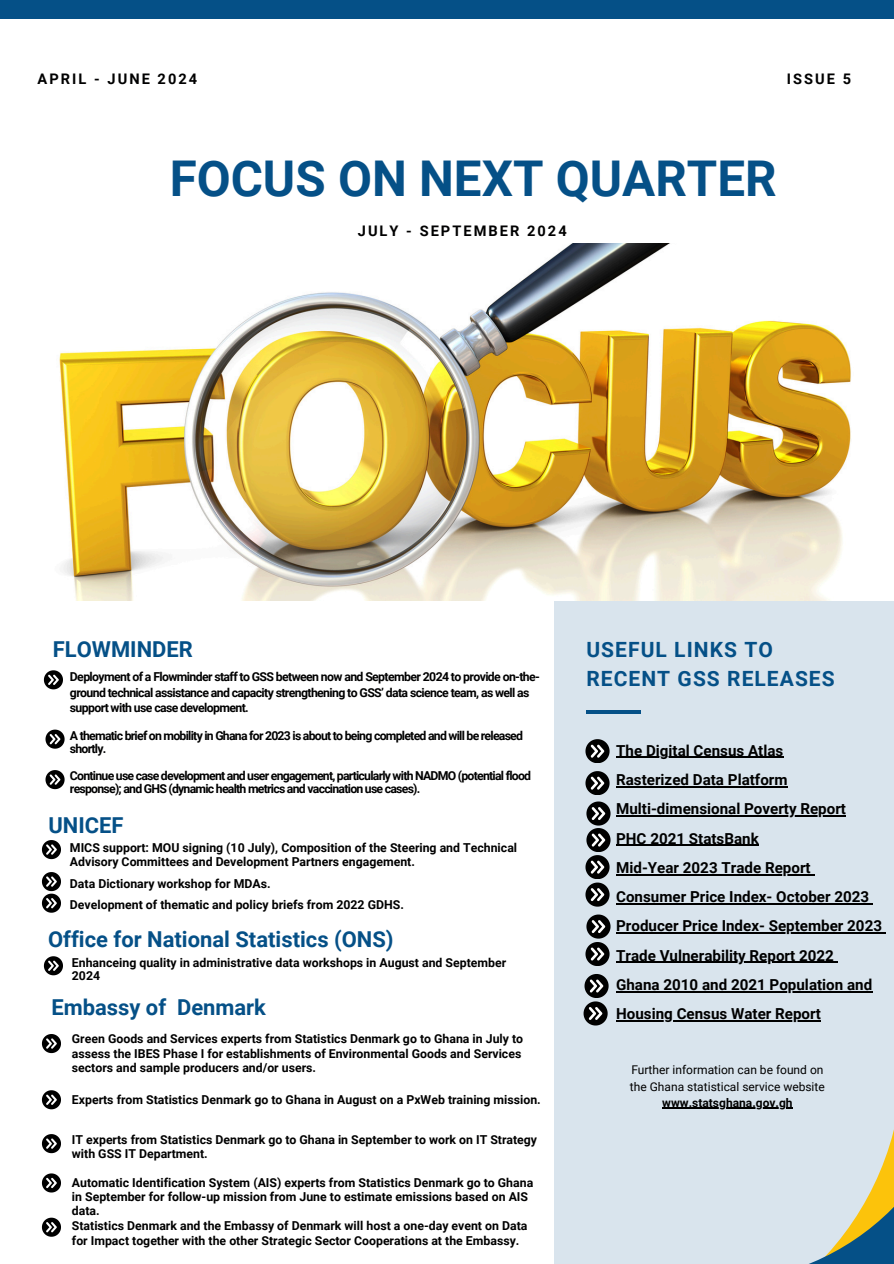
<style>
.page{position:relative;width:894px;height:1264px;background:#fff}
.page>*{position:absolute;margin:0;border:0;box-sizing:border-box;transform-origin:0 0}
.t1{font:700 49.35px "Roboto";color:#055087}
.t2{font:700 21.9px "Roboto";color:#055087}
.t3{font:700 21px/29.2px "Roboto";letter-spacing:.05em;color:#055087}
.t4{font:700 15.15px/29.2px "Roboto";color:#000}
.t5{font:700 14.55px "Roboto";letter-spacing:.14em;color:#000001}
.t6{font:700 12.3px/14.4px "Roboto";color:#000001}
.t7{font:700 12.3px/13.4px "Roboto";letter-spacing:-.06em;color:#000001}
.t8{font:700 12.3px/15.3px "Roboto";letter-spacing:-.05em;color:#000001}
.t9{font:12px/16px "Roboto";color:#000}
.t10{font:700 12px "Roboto";color:#000}
</style>
<div class="page">
<div style="left:0;top:0;width:893px;height:19px;background:#055087"></div>
<div style="left:554px;top:587px;width:339px;height:676px;background:#d9e4ed"></div>
<img style="left:59px;top:243px;width:834px;height:357px">
<hr style="left:586px;top:710px;width:54px;height:4px;background:#055087">
<svg style="left:715px;top:1107px;width:178px;height:156px"></svg>
<svg style="left:585px;top:739px;width:24px;height:23px"></svg>
<hr style="left:662px;top:1107px;width:130px;height:1px;background:#000">
<hr style="left:616px;top:757px;width:167px;height:1px;background:#000">
<hr style="left:616px;top:786px;width:171px;height:1px;background:#000">
<hr style="left:616px;top:815px;width:229px;height:1px;background:#000">
<hr style="left:616px;top:844px;width:142px;height:1px;background:#000">
<hr style="left:616px;top:874px;width:194px;height:1px;background:#000">
<hr style="left:616px;top:903px;width:253px;height:1px;background:#000">
<hr style="left:616px;top:932px;width:265px;height:1px;background:#000">
<hr style="left:616px;top:961px;width:217px;height:1px;background:#000">
<hr style="left:616px;top:991px;width:256px;height:1px;background:#000">
<hr style="left:616px;top:1020px;width:204px;height:1px;background:#000">
<svg style="left:585px;top:771px;width:24px;height:23px"></svg>
<svg style="left:585px;top:801px;width:25px;height:105px"></svg>
<svg style="left:585px;top:914px;width:25px;height:51px"></svg>
<svg style="left:583px;top:974px;width:25px;height:51px"></svg>
<svg style="left:42px;top:840px;width:19px;height:19px"></svg>
<svg style="left:42px;top:872px;width:19px;height:40px"></svg>
<svg style="left:44px;top:956px;width:19px;height:19px"></svg>
<svg style="left:44px;top:670px;width:19px;height:19px"></svg>
<svg style="left:45px;top:770px;width:20px;height:19px"></svg>
<svg style="left:45px;top:729px;width:20px;height:19px"></svg>
<svg style="left:42px;top:1034px;width:19px;height:19px"></svg>
<svg style="left:42px;top:1090px;width:19px;height:19px"></svg>
<svg style="left:42px;top:1134px;width:19px;height:19px"></svg>
<svg style="left:42px;top:1173px;width:19px;height:19px"></svg>
<svg style="left:42px;top:1217px;width:19px;height:19px"></svg>
<h6 class="t5" style="left:38px;top:71px;width:161px">APRIL - JUNE 2024</h6>
<p class="t5" style="left:786px;top:71px;width:66px">ISSUE 5</p>
<h1 class="t1" style="left:170px;top:150px;width:608px">FOCUS ON NEXT QUARTER</h1>
<h4 class="t5" style="left:358px;top:222px;width:210px">JULY - SEPTEMBER 2024</h4>
<p class="t2" style="left:53px;top:636px;width:141px">FLOWMINDER</p>
<p class="t8" style="left:70px;top:669px;width:471px">Deployment of a Flowminder staff to GSS between now and September 2024 to provide on-the&shy;ground technical assistance and capacity strengthening to GSS’ data science team, as well as support with use case development.</p>
<h6 class="t7" style="left:70px;top:728px;width:454px">A thematic brief on mobility in Ghana for 2023 is about to being completed and will be released shortly.</h6>
<h6 class="t7" style="left:70px;top:768px;width:462px">Continue use case development and user engagement, particularly with NADMO (potential flood response); and GHS (dynamic health metrics and vaccination use cases).</h6>
<p class="t2" style="left:48px;top:813px;width:76px">UNICEF</p>
<p class="t6" style="left:70px;top:841px;width:448px;line-height:13.4px">MICS support: MOU signing (10 July), Composition of the Steering and Technical<br>Advisory Committees and Development Partners engagement.</p>
<p class="t6" style="left:70px;top:876px;width:202px">Data Dictionary workshop for MDAs.</p>
<h5 class="t6" style="left:70px;top:897px;width:335px">Development of thematic and policy briefs from 2022 GDHS.</h5>
<h5 class="t2" style="left:48px;top:927px;width:347px">Office for National Statistics (ONS)</h5>
<h2 class="t6" style="left:72px;top:955px;width:435px;line-height:13.4px">Enhanceing quality in administrative data workshops in August and September<br>2024</h2>
<h6 class="t2" style="left:51px;top:994px;width:216px">Embassy of Denmark</h6>
<h6 class="t6" style="left:72px;top:1031px;width:452px">Green Goods and Services experts from Statistics Denmark go to Ghana in July to assess the IBES Phase I for establishments of Environmental Goods and Services sectors and sample producers and/or users.</h6>
<p class="t6" style="left:72px;top:1092px;width:470px">Experts from Statistics Denmark go to Ghana in August on a PxWeb training mission.</p>
<p class="t6" style="left:72px;top:1132px;width:466px">IT experts from Statistics Denmark go to Ghana in September to work on IT Strategy with GSS IT Department.</p>
<h2 class="t6" style="left:72px;top:1175px;width:462px">Automatic Identification System (AIS) experts from Statistics Denmark go to Ghana in September for follow-up mission from June to estimate emissions based on AIS data.</h2>
<p class="t6" style="left:72px;top:1217px;width:457px;line-height:15.3px">Statistics Denmark and the Embassy of Denmark will host a one-day event on Data for Impact together with the other Strategic Sector Cooperations at the Embassy.</p>
<h4 class="t3" style="left:586px;top:635px;width:250px">USEFUL LINKS TO<br>RECENT GSS RELEASES</h4>
<p class="t4" style="left:616px;top:736px;width:173px">The Digital Census Atlas<br>Rasterized Data Platform</p>
<p class="t4" style="left:616px;top:794px;width:231px">Multi-dimensional Poverty Report</p>
<p class="t4" style="left:616px;top:823px;width:144px">PHC 2021 StatsBank</p>
<p class="t4" style="left:616px;top:853px;width:254px">Mid-Year 2023 Trade Report<br>Consumer Price Index- October 2023</p>
<p class="t4" style="left:616px;top:911px;width:267px">Producer Price Index- September 2023</p>
<p class="t4" style="left:616px;top:940px;width:219px">Trade Vulnerability Report 2022</p>
<p class="t4" style="left:616px;top:970px;width:257px">Ghana 2010 and 2021 Population and</p>
<p class="t4" style="left:616px;top:999px;width:206px">Housing Census Water Report</p>
<p class="t9" style="left:629px;top:1062px;width:196px">Further information can be found on the Ghana statistical service website</p>
<h2 class="t10" style="left:662px;top:1095px;width:132px">www.statsghana.gov.gh</h2>
</div>
